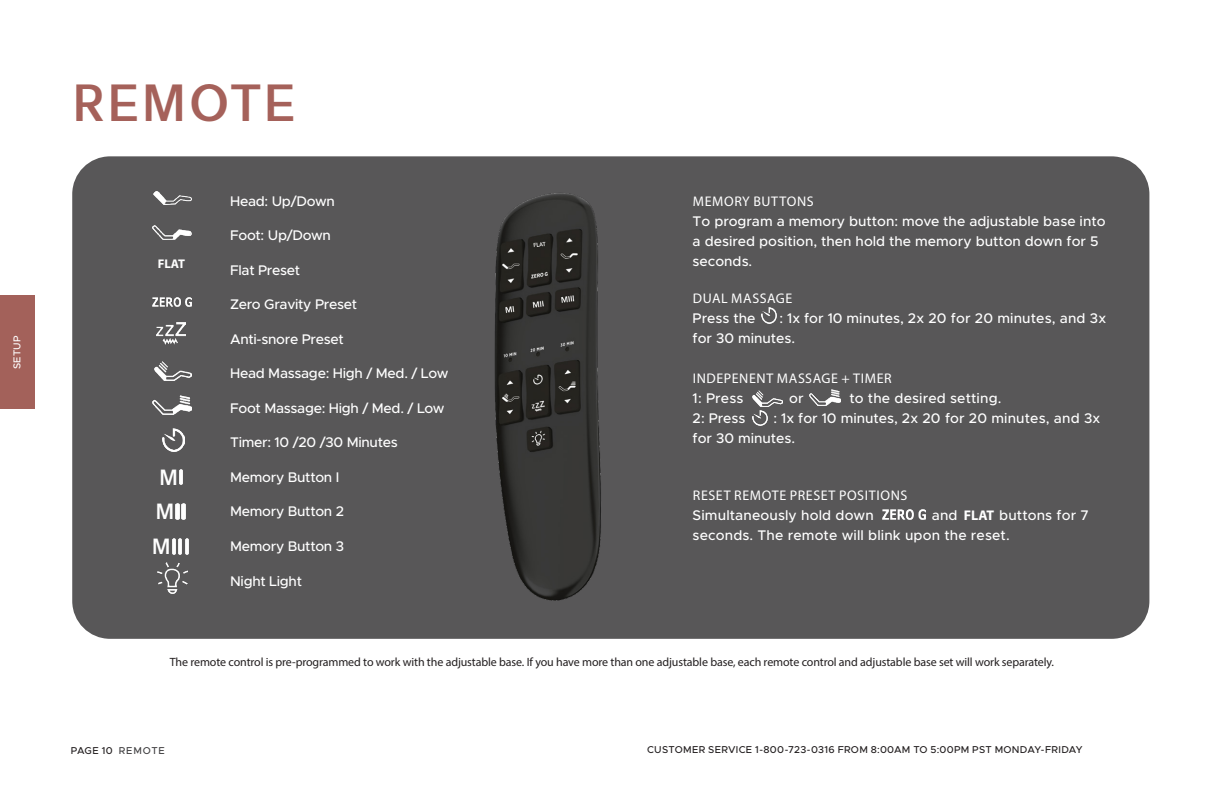
<style>
.page{position:relative;width:1224px;height:792px;background:#fff}
.page>*{position:absolute;margin:0;border:0;box-sizing:border-box;transform-origin:0 0}
.t1{font:700 50px "Stark";letter-spacing:.05em;color:#a5615a}
.t2{font:700 21px "Stark";color:#fff}
.t3{font:500 14px/20px "Metropolis";color:#fff}
.t4{font:500 14px "Metropolis";letter-spacing:-.02em;color:#fff}
.t5{font:14px "Myriad Pro";letter-spacing:.045em;color:#fff}
.t6{font:700 12.6px "Myriad Pro";color:#fff}
.t7{font:12px "Myriad Pro";letter-spacing:-.01em;color:#231f20}
.t8{font:500 10px "Metropolis";letter-spacing:.03em;color:#231f20}
.t9{font:500 10px "Metropolis";letter-spacing:.075em;color:#231f20}
.t10{font:500 10px "Metropolis";color:#fff}
.s1{font-family:"Myriad Pro";font-weight:700}
.s2{color:#414042}
</style>
<div class="page">
<div style="left:72px;top:156px;width:1077px;height:483px;background:#585758;border-radius:38px"></div>
<img style="left:494px;top:193px;width:107px;height:408px">
<img style="left:153px;top:191px;width:39px;height:14px">
<img style="left:153px;top:226px;width:38px;height:13px">
<img style="left:153px;top:297px;width:39px;height:9px">
<img style="left:154px;top:361px;width:37px;height:20px">
<img style="left:152px;top:395px;width:39px;height:20px">
<img style="left:162px;top:428px;width:22px;height:24px">
<img style="left:157px;top:562px;width:31px;height:32px">
<img style="left:179px;top:469px;width:4px;height:16px">
<img style="left:176px;top:504px;width:3px;height:15px">
<img style="left:182px;top:504px;width:3px;height:15px">
<img style="left:172px;top:539px;width:3px;height:15px">
<img style="left:179px;top:539px;width:3px;height:15px">
<img style="left:185px;top:539px;width:4px;height:15px">
<img style="left:156px;top:322px;width:30px;height:23px">
<img style="left:882px;top:510px;width:43px;height:9px">
<img style="left:810px;top:390px;width:30px;height:15px">
<img style="left:761px;top:308px;width:15px;height:15px">
<img style="left:753px;top:410px;width:14px;height:15px">
<img style="left:752px;top:391px;width:31px;height:16px">
<div style="left:0;top:295px;width:35px;height:114px;background:#a3615a"></div>
<p class="t10" style="left:11px;top:369px;width:34px;rotate:-90deg">SETUP</p>
<p class="t1" style="left:72px;top:71px;width:225px">REMOTE</p>
<p class="t6" style="left:158px;top:256px;width:29px">FLAT</p>
<p class="t2" style="left:159px;top:464px;width:20px">M</p>
<p class="t2" style="left:155px;top:499px;width:20px">M</p>
<p class="t2" style="left:152px;top:534px;width:20px">M</p>
<p class="t4" style="left:230px;top:192px;width:106px">Head: Up/Down</p>
<p class="t4" style="left:230px;top:226px;width:102px">Foot: Up/Down</p>
<p class="t4" style="left:230px;top:261px;width:72px">Flat Preset</p>
<p class="t4" style="left:230px;top:295px;width:129px">Zero Gravity Preset</p>
<p class="t4" style="left:230px;top:330px;width:115px">Anti-snore Preset</p>
<p class="t4" style="left:230px;top:364px;width:220px">Head Massage: High / Med. / Low</p>
<p class="t4" style="left:230px;top:399px;width:216px">Foot Massage: High / Med. / Low</p>
<p class="t4" style="left:230px;top:433px;width:169px">Timer: 10 /20 /30 Minutes</p>
<p class="t4" style="left:230px;top:468px;width:111px">Memory Button I</p>
<p class="t4" style="left:230px;top:502px;width:116px">Memory Button 2</p>
<p class="t4" style="left:230px;top:537px;width:115px">Memory Button 3</p>
<p class="t4" style="left:230px;top:572px;width:73px">Night Light</p>
<p class="t5" style="left:693px;top:193px;width:122px">MEMORY BUTTONS</p>
<p class="t3" style="left:693px;top:211px;width:414px">To program a memory button: move the adjustable base into a desired position, then hold the memory button down for 5 seconds.</p>
<p class="t5" style="left:693px;top:289px;width:101px">DUAL MASSAGE</p>
<p class="t3" style="left:693px;top:308px;width:64px">Press the</p>
<p class="t3" style="left:693px;top:308px;width:415px;text-indent:87px">: 1x for 10 minutes, 2x 20 for 20 minutes, and 3x for 30 minutes.</p>
<p class="t5" style="left:693px;top:369px;width:200px">INDEPENENT MASSAGE + TIMER</p>
<p class="t3" style="left:693px;top:388px;width:52px">1: Press</p>
<p class="t3" style="left:789px;top:388px;width:16px">or</p>
<p class="t3" style="left:849px;top:388px;width:154px">to the desired setting.</p>
<p class="t3" style="left:693px;top:408px;width:54px">2: Press</p>
<p class="t3" style="left:693px;top:408px;width:409px;text-indent:81px">: 1x for 10 minutes, 2x 20 for 20 minutes, and 3x for 30 minutes.</p>
<p class="t5" style="left:693px;top:486px;width:216px">RESET REMOTE PRESET POSITIONS</p>
<p class="t3" style="left:693px;top:505px;width:183px">Simultaneously hold down</p>
<p class="t3" style="left:693px;top:505px;width:398px;text-indent:239px">and <span class="s1">FLAT</span> buttons for 7 seconds. The remote will blink upon the reset.</p>
<p class="t7" style="left:170px;top:655px;width:886px">The remote control is pre-programmed to work with the adjustable base. If you have more than one adjustable base, each remote control and adjustable base set will work separately.</p>
<p class="t9" style="left:71px;top:744px;width:95px">PAGE 10 <span class="s2">REMOTE</span></p>
<p class="t8" style="left:647px;top:743px;width:437px">CUSTOMER SERVICE 1-800-723-0316 FROM 8:00AM TO 5:00PM PST MONDAY-FRIDAY</p>
</div>
